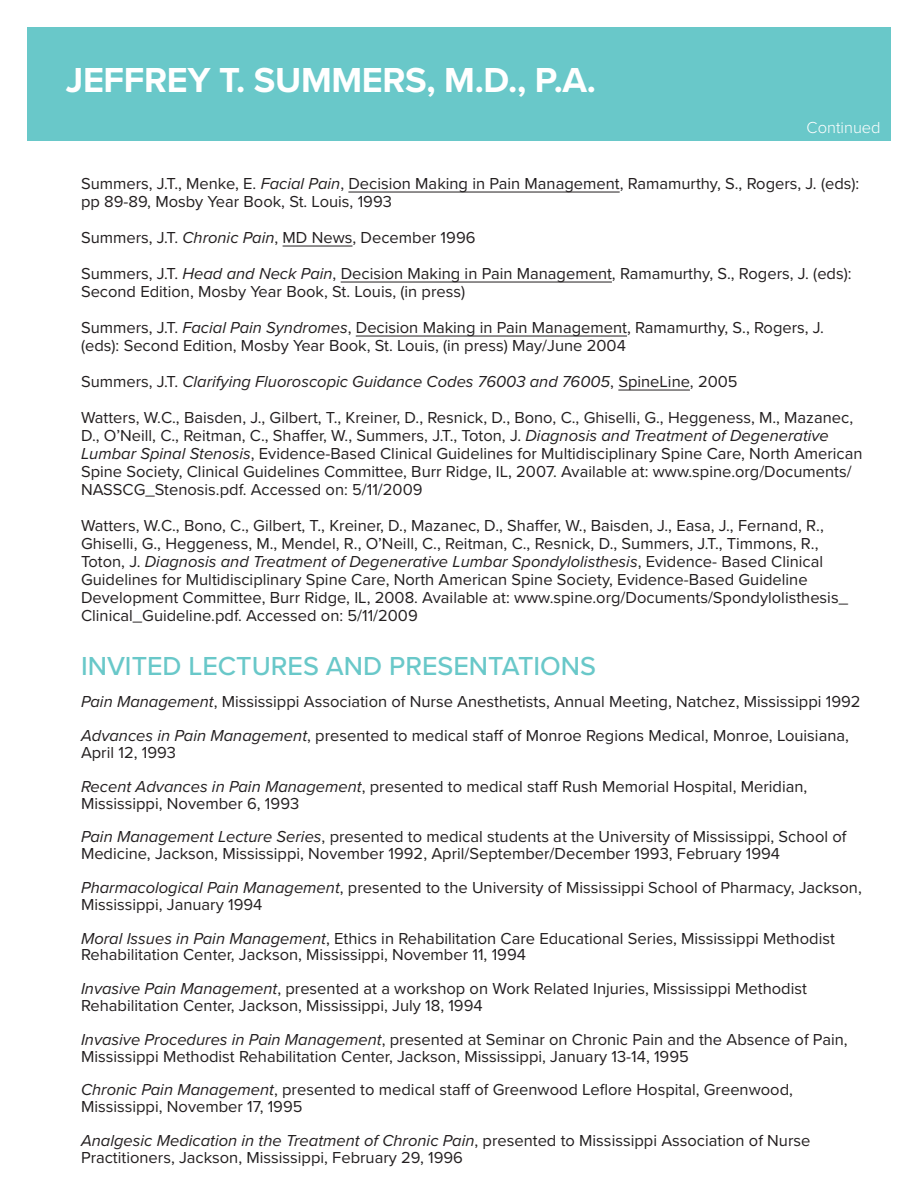
<style>
.page{position:relative;width:918px;height:1188px;background:#fff}
.page>*{position:absolute;margin:0;border:0;box-sizing:border-box;transform-origin:0 0}
.t1{font:700 36px "Proxima Nova";letter-spacing:-.01em;color:#fff}
.t2{font:500 27px "Proxima Nova";color:#69c8c9}
.t3{font:16.5px/18px "Proxima Nova";color:#231f20}
.t4{font:italic 16.5px "Proxima Nova";color:#231f20}
.t5{font:300 16.5px "Proxima Nova";color:#fff}
.s1{font-style:italic}
.s2{font-style:normal}
</style>
<div class="page">
<hr style="left:348px;top:192px;width:272px;height:1px;background:#231f20">
<hr style="left:283px;top:246px;width:70px;height:1px;background:#231f20">
<hr style="left:341px;top:282px;width:271px;height:1px;background:#231f20">
<hr style="left:356px;top:336px;width:271px;height:1px;background:#231f20">
<hr style="left:618px;top:390px;width:72px;height:1px;background:#231f20">
<div style="left:27px;top:27px;width:864px;height:113px;background:#69c8c9"></div>
<p class="t1" style="left:66px;top:53px;width:532px">JEFFREY T. SUMMERS, M.D., P.A.</p>
<p class="t5" style="left:807px;top:115px;width:76px">Continued</p>
<p class="t3" style="left:81px;top:174px;width:780px">Summers, J.T., Menke, E. <span class="s1">Facial Pain</span>, Decision Making in Pain Management, Ramamurthy, S., Rogers, J. (eds): pp 89-89, Mosby Year Book, St. Louis, 1993</p>
<p class="t3" style="left:81px;top:228px;width:396px">Summers, J.T. <span class="s1">Chronic Pain</span>, MD News, December 1996</p>
<p class="t3" style="left:81px;top:264px;width:772px">Summers, J.T. <span class="s1">Head and Neck Pain</span>, Decision Making in Pain Management, Ramamurthy, S., Rogers, J. (eds):</p>
<p class="t3" style="left:81px;top:282px;width:386px">Second Edition, Mosby Year Book, St. Louis, (in press)</p>
<p class="t3" style="left:81px;top:318px;width:745px">Summers, J.T. <span class="s1">Facial Pain Syndromes</span>, Decision Making in Pain Management, Ramamurthy, S., Rogers, J. (eds): Second Edition, Mosby Year Book, St. Louis, (in press) May/June 2004</p>
<p class="t4" style="left:81px;top:370px;width:658px"><span class="s2">Summers, J.T.</span> Clarifying Fluoroscopic Guidance Codes 76003 and 76005<span class="s2">, SpineLine, 2005</span></p>
<p class="t3" style="left:81px;top:408px;width:783px">Watters, W.C., Baisden, J., Gilbert, T., Kreiner, D., Resnick, D., Bono, C., Ghiselli, G., Heggeness, M., Mazanec, D., O’Neill, C., Reitman, C., Shaffer, W., Summers, J.T., Toton, J. <span class="s1">Diagnosis and Treatment of Degenerative Lumbar Spinal Stenosis</span>, Evidence-Based Clinical Guidelines for Multidisciplinary Spine Care, North American Spine Society, Clinical Guidelines Committee, Burr Ridge, IL, 2007. Available at: www.spine.org/Documents/ NASSCG_Stenosis.pdf. Accessed on: 5/11/2009</p>
<p class="t3" style="left:81px;top:516px;width:769px">Watters, W.C., Bono, C., Gilbert, T., Kreiner, D., Mazanec, D., Shaffer, W., Baisden, J., Easa, J., Fernand, R., Ghiselli, G., Heggeness, M., Mendel, R., O’Neill, C., Reitman, C., Resnick, D., Summers, J.T., Timmons, R., Toton, J. <span class="s1">Diagnosis and Treatment of Degenerative Lumbar Spondylolisthesis</span>, Evidence- Based Clinical Guidelines for Multidisciplinary Spine Care, North American Spine Society, Evidence-Based Guideline Development Committee, Burr Ridge, IL, 2008. Available at: www.spine.org/Documents/Spondylolisthesis_ Clinical_Guideline.pdf. Accessed on: 5/11/2009</p>
<p class="t2" style="left:81px;top:646px;width:517px">INVITED LECTURES AND PRESENTATIONS</p>
<p class="t3" style="left:81px;top:692px;width:781px"><span class="s1">Pain Management</span>, Mississippi Association of Nurse Anesthetists, Annual Meeting, Natchez, Mississippi 1992</p>
<p class="t3" style="left:81px;top:726px;width:769px"><span class="s1">Advances in Pain Management</span>, presented to medical staff of Monroe Regions Medical, Monroe, Louisiana,</p>
<p class="t3" style="left:81px;top:743px;width:97px">April 12, 1993</p>
<p class="t3" style="left:81px;top:777px;width:728px;line-height:17px"><span class="s1">Recent Advances in Pain Management</span>, presented to medical staff Rush Memorial Hospital, Meridian,<br>Mississippi, November 6, 1993</p>
<p class="t3" style="left:81px;top:828px;width:767px;line-height:16.8px"><span class="s1">Pain Management Lecture Series</span>, presented to medical students at the University of Mississippi, School of<br>Medicine, Jackson, Mississippi, November 1992, April/September/December 1993, February 1994</p>
<p class="t3" style="left:81px;top:878px;width:782px;line-height:16.8px"><span class="s1">Pharmacological Pain Management</span>, presented to the University of Mississippi School of Pharmacy, Jackson,<br>Mississippi, January 1994</p>
<p class="t3" style="left:81px;top:929px;width:755px;line-height:16.8px"><span class="s1">Moral Issues in Pain Management</span>, Ethics in Rehabilitation Care Educational Series, Mississippi Methodist<br>Rehabilitation Center, Jackson, Mississippi, November 11, 1994</p>
<p class="t3" style="left:81px;top:980px;width:727px;line-height:16.8px"><span class="s1">Invasive Pain Management</span>, presented at a workshop on Work Related Injuries, Mississippi Methodist<br>Rehabilitation Center, Jackson, Mississippi, July 18, 1994</p>
<p class="t3" style="left:81px;top:1030px;width:768px;line-height:16.8px"><span class="s1">Invasive Procedures in Pain Management</span>, presented at Seminar on Chronic Pain and the Absence of Pain,<br>Mississippi Methodist Rehabilitation Center, Jackson, Mississippi, January 13-14, 1995</p>
<p class="t3" style="left:81px;top:1081px;width:714px;line-height:16.8px"><span class="s1">Chronic Pain Management</span>, presented to medical staff of Greenwood Leflore Hospital, Greenwood,<br>Mississippi, November 17, 1995</p>
<p class="t3" style="left:81px;top:1131px;width:731px;line-height:16.8px"><span class="s1">Analgesic Medication in the Treatment of Chronic Pain</span>, presented to Mississippi Association of Nurse<br>Practitioners, Jackson, Mississippi, February 29, 1996</p>
</div>
